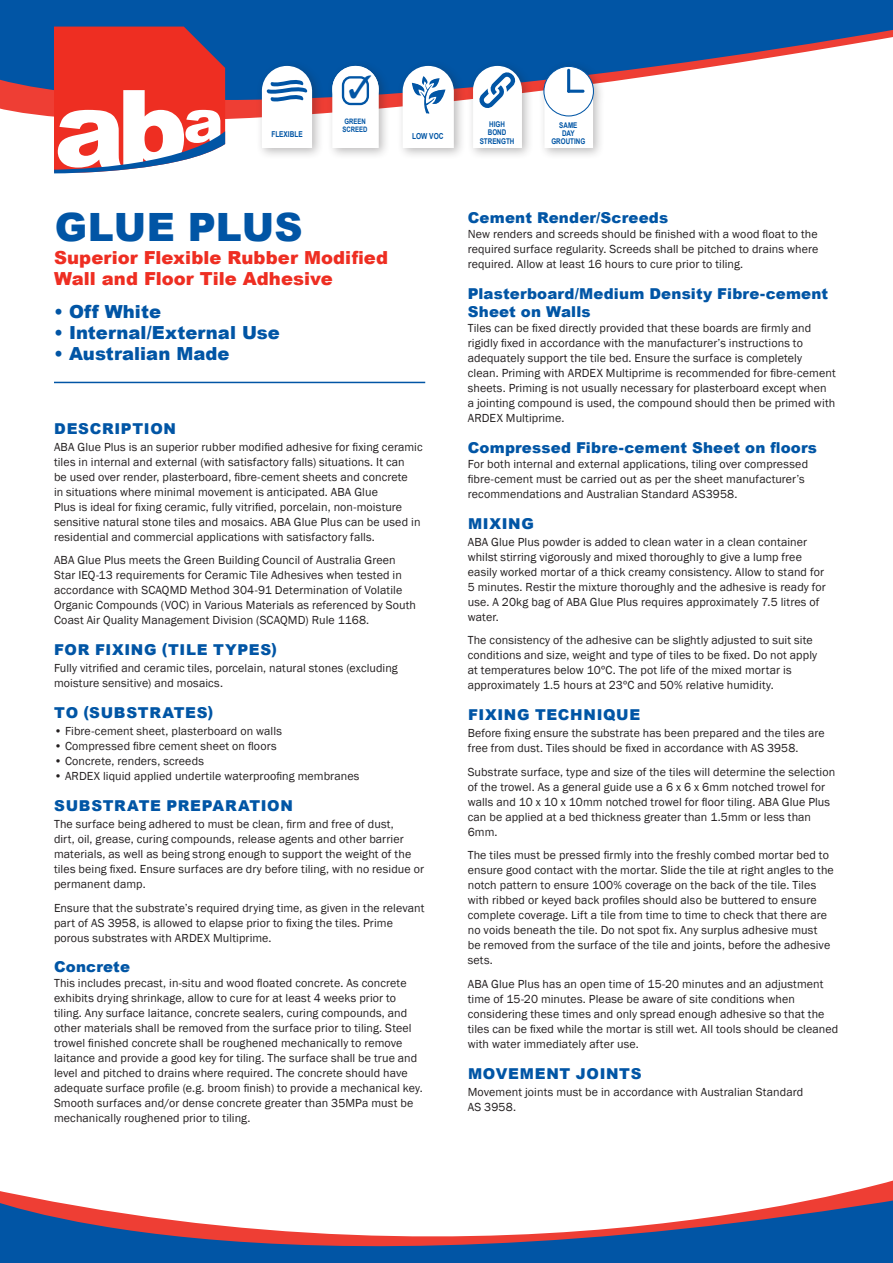
<style>
.page{position:relative;width:893px;height:1263px;background:#fff}
.page>*{position:absolute;margin:0;border:0;box-sizing:border-box;transform-origin:0 0}
.t1{font:900 39px "Arial";color:#0155a5}
.BODY{font:900 18px/21px "Arial";letter-spacing:.005em;color:#ee2e22}
.BODY-2{font:900 18px "Arial";letter-spacing:.005em;color:#0155a5}
.Subheader{font:900 15px/18px "Arial";letter-spacing:.015em;color:#0155a5}
.Subheader-2{font:900 15px "Arial";letter-spacing:.045em;color:#0155a5}
.BODY-3{font:12px/15px "Franklin Gothic";letter-spacing:.01em;color:#231f20}
.Tech_Data{font:12px "Franklin Gothic";letter-spacing:.01em;color:#231f20}
.t2{font:700 8.25px "Arial";color:#0155a5;scale:.8 1}
.t3{font:700 8.1px "Arial";color:#0155a5;scale:.8 1}
.t4{font:700 7.95px/8.4px "Arial";color:#0155a5;text-align:center;scale:.8 1}
.t5{font:700 7.8px/8.4px "Arial";color:#0155a5;text-align:center;scale:.8 1}
.t6{font:700 7.5px/7.9px "Arial";color:#0155a5;scale:.8 1}
</style>
<div class="page">
<hr style="left:54px;top:382px;width:371px;height:1px;background:#0155a5">
<svg style="left:0;top:1180px;width:893px;height:16px"></svg>
<svg style="left:0;top:0;width:893px;height:144px;fill:#0155a5"></svg>
<svg style="left:54px;top:27px;width:171px;height:146px"></svg>
<svg style="left:0;top:1196px;width:893px;height:67px"></svg>
<div style="left:256px;top:60px;width:68px;height:99px;background:#231f20;opacity:.3"></div>
<svg style="left:262px;top:66px;width:50px;height:81px"></svg>
<div style="left:326px;top:60px;width:65px;height:99px;background:#231f20;opacity:.3"></div>
<div style="left:397px;top:60px;width:69px;height:99px;background:#231f20;opacity:.3"></div>
<svg style="left:403px;top:66px;width:51px;height:81px"></svg>
<div style="left:467px;top:60px;width:67px;height:99px;background:#231f20;opacity:.3"></div>
<svg style="left:473px;top:66px;width:49px;height:81px"></svg>
<div style="left:537px;top:60px;width:69px;height:99px;background:#231f20;opacity:.3"></div>
<svg style="left:543px;top:66px;width:51px;height:81px"></svg>
<hr style="left:567px;top:90px;width:17px;height:3px;background:#0155a5;border-radius:2px">
<hr style="left:567px;top:69px;width:3px;height:24px;background:#0155a5;border-radius:2px">
<svg style="left:332px;top:66px;width:47px;height:81px"></svg>
<p class="t3" style="left:271px;top:129px;width:41px">FLEXIBLE</p>
<p class="t6" style="left:343px;top:118px;width:33px">GREEN<br>SCREED</p>
<p class="t2" style="left:412px;top:130px;width:41px">LOW VOC</p>
<p class="t4" style="left:480px;top:120px;width:45px">HIGH<br>BOND<br>STRENGTH</p>
<p class="t5" style="left:551px;top:121px;width:44px">SAME<br>DAY<br>GROUTING</p>
<p class="t1" style="left:55px;top:198px;width:250px">GLUE PLUS</p>
<p class="BODY" style="left:54px;top:246px;width:336px">Superior Flexible Rubber Modified<br>Wall and Floor Tile Adhesive</p>
<p class="BODY-2" style="left:54px;top:299px;width:109px">• Off White</p>
<p class="BODY-2" style="left:54px;top:320px;width:227px">• Internal/External Use</p>
<p class="BODY-2" style="left:54px;top:341px;width:177px">• Australian Made</p>
<p class="Subheader-2" style="left:54px;top:417px;width:123px">DESCRIPTION</p>
<p class="BODY-3" style="left:54px;top:440px;width:370px">ABA Glue Plus is an superior rubber modified adhesive for fixing ceramic tiles in internal and external (with satisfactory falls) situations. It can<br>be used over render, plasterboard, fibre-cement sheets and concrete<br>in situations where minimal movement is anticipated. ABA Glue<br>Plus is ideal for fixing ceramic, fully vitrified, porcelain, non-moisture sensitive natural stone tiles and mosaics. ABA Glue Plus can be used in residential and commercial applications with satisfactory falls.</p>
<p class="BODY-3" style="left:54px;top:553px;width:364px">ABA Glue Plus meets the Green Building Council of Australia Green Star IEQ-13 requirements for Ceramic Tile Adhesives when tested in accordance with SCAQMD Method 304-91 Determination of Volatile Organic Compounds (VOC) in Various Materials as referenced by South Coast Air Quality Management Division (SCAQMD) Rule 1168.</p>
<p class="Subheader-2" style="left:54px;top:639px;width:224px">FOR FIXING (TILE TYPES)</p>
<p class="BODY-3" style="left:54px;top:661px;width:345px">Fully vitrified and ceramic tiles, porcelain, natural stones (excluding moisture sensitive) and mosaics.</p>
<p class="Subheader-2" style="left:54px;top:702px;width:161px">TO (SUBSTRATES)</p>
<p class="Tech_Data" style="left:54px;top:724px;width:229px">• Fibre-cement sheet, plasterboard on walls</p>
<p class="Tech_Data" style="left:54px;top:739px;width:224px">• Compressed fibre cement sheet on floors</p>
<p class="Tech_Data" style="left:54px;top:754px;width:151px">• Concrete, renders, screeds</p>
<p class="BODY-3" style="left:54px;top:769px;width:307px">• ARDEX liquid applied undertile waterproofing membranes</p>
<p class="Subheader-2" style="left:54px;top:795px;width:240px">SUBSTRATE PREPARATION</p>
<p class="BODY-3" style="left:54px;top:817px;width:371px">The surface being adhered to must be clean, firm and free of dust,<br>dirt, oil, grease, curing compounds, release agents and other barrier materials, as well as being strong enough to support the weight of the tiles being fixed. Ensure surfaces are dry before tiling, with no residue or permanent damp.</p>
<p class="BODY-3" style="left:54px;top:900px;width:372px">Ensure that the substrate’s required drying time, as given in the relevant part of AS 3958, is allowed to elapse prior to fixing the tiles. Prime porous substrates with ARDEX Multiprime.</p>
<p class="Subheader" style="left:54px;top:957px;width:78px">Concrete</p>
<p class="BODY-3" style="left:54px;top:976px;width:370px">This includes precast, in-situ and wood floated concrete. As concrete exhibits drying shrinkage, allow to cure for at least 4 weeks prior to tiling. Any surface laitance, concrete sealers, curing compounds, and other materials shall be removed from the surface prior to tiling. Steel trowel finished concrete shall be roughened mechanically to remove laitance and provide a good key for tiling. The surface shall be true and level and pitched to drains where required. The concrete should have adequate surface profile (e.g. broom finish) to provide a mechanical key.<br>Smooth surfaces and/or dense concrete greater than 35MPa must be mechanically roughened prior to tiling.</p>
<p class="Subheader" style="left:468px;top:209px;width:202px">Cement Render/Screeds</p>
<p class="BODY-3" style="left:468px;top:227px;width:352px;text-align:justify">New renders and screeds should be finished with a wood float to the required surface regularity. Screeds shall be pitched to drains where required. Allow at least 16 hours to cure prior to tiling.</p>
<p class="Subheader" style="left:468px;top:284px;width:362px">Plasterboard/Medium Density Fibre-cement<br>Sheet on Walls</p>
<p class="BODY-3" style="left:468px;top:321px;width:369px">Tiles can be fixed directly provided that these boards are firmly and rigidly fixed in accordance with the manufacturer’s instructions to adequately support the tile bed. Ensure the surface is completely clean. Priming with ARDEX Multiprime is recommended for fibre-cement sheets. Priming is not usually necessary for plasterboard except when a jointing compound is used, the compound should then be primed with ARDEX Multiprime.</p>
<p class="Subheader" style="left:468px;top:438px;width:351px">Compressed Fibre-cement Sheet on floors</p>
<p class="BODY-3" style="left:468px;top:457px;width:342px">For both internal and external applications, tiling over compressed fibre-cement must be carried out as per the sheet manufacturer’s recommendations and Australian Standard AS3958.</p>
<p class="Subheader" style="left:468px;top:514px;width:67px">MIXING</p>
<p class="BODY-3" style="left:468px;top:534px;width:360px">ABA Glue Plus powder is added to clean water in a clean container whilst stirring vigorously and mixed thoroughly to give a lump free easily worked mortar of a thick creamy consistency. Allow to stand for 5 minutes. Restir the mixture thoroughly and the adhesive is ready for use. A 20kg bag of ABA Glue Plus requires approximately 7.5 litres of water.</p>
<p class="BODY-3" style="left:468px;top:633px;width:351px">The consistency of the adhesive can be slightly adjusted to suit site conditions and size, weight and type of tiles to be fixed. Do not apply at temperatures below 10ºC. The pot life of the mixed mortar is approximately 1.5 hours at 23ºC and 50% relative humidity.</p>
<p class="Subheader-2" style="left:468px;top:704px;width:174px">FIXING TECHNIQUE</p>
<p class="BODY-3" style="left:468px;top:726px;width:358px">Before fixing ensure the substrate has been prepared and the tiles are free from dust. Tiles should be fixed in accordance with AS 3958.</p>
<p class="BODY-3" style="left:468px;top:764px;width:369px">Substrate surface, type and size of the tiles will determine the selection of the trowel. As a general guide use a 6 x 6 x 6mm notched trowel for walls and 10 x 10 x 10mm notched trowel for floor tiling. ABA Glue Plus can be applied at a bed thickness greater than 1.5mm or less than 6mm.</p>
<p class="BODY-3" style="left:468px;top:848px;width:368px">The tiles must be pressed firmly into the freshly combed mortar bed to ensure good contact with the mortar. Slide the tile at right angles to the notch pattern to ensure 100% coverage on the back of the tile. Tiles with ribbed or keyed back profiles should also be buttered to ensure complete coverage. Lift a tile from time to time to check that there are no voids beneath the tile. Do not spot fix. Any surplus adhesive must<br>be removed from the surface of the tile and joints, before the adhesive sets.</p>
<p class="BODY-3" style="left:468px;top:976px;width:372px">ABA Glue Plus has an open time of 15-20 minutes and an adjustment time of 15-20 minutes. Please be aware of site conditions when considering these times and only spread enough adhesive so that the tiles can be fixed while the mortar is still wet. All tools should be cleaned with water immediately after use.</p>
<p class="Subheader-2" style="left:468px;top:1062px;width:175px">MOVEMENT JOINTS</p>
<p class="BODY-3" style="left:468px;top:1084px;width:337px">Movement joints must be in accordance with Australian Standard<br>AS 3958.</p>
</div>
